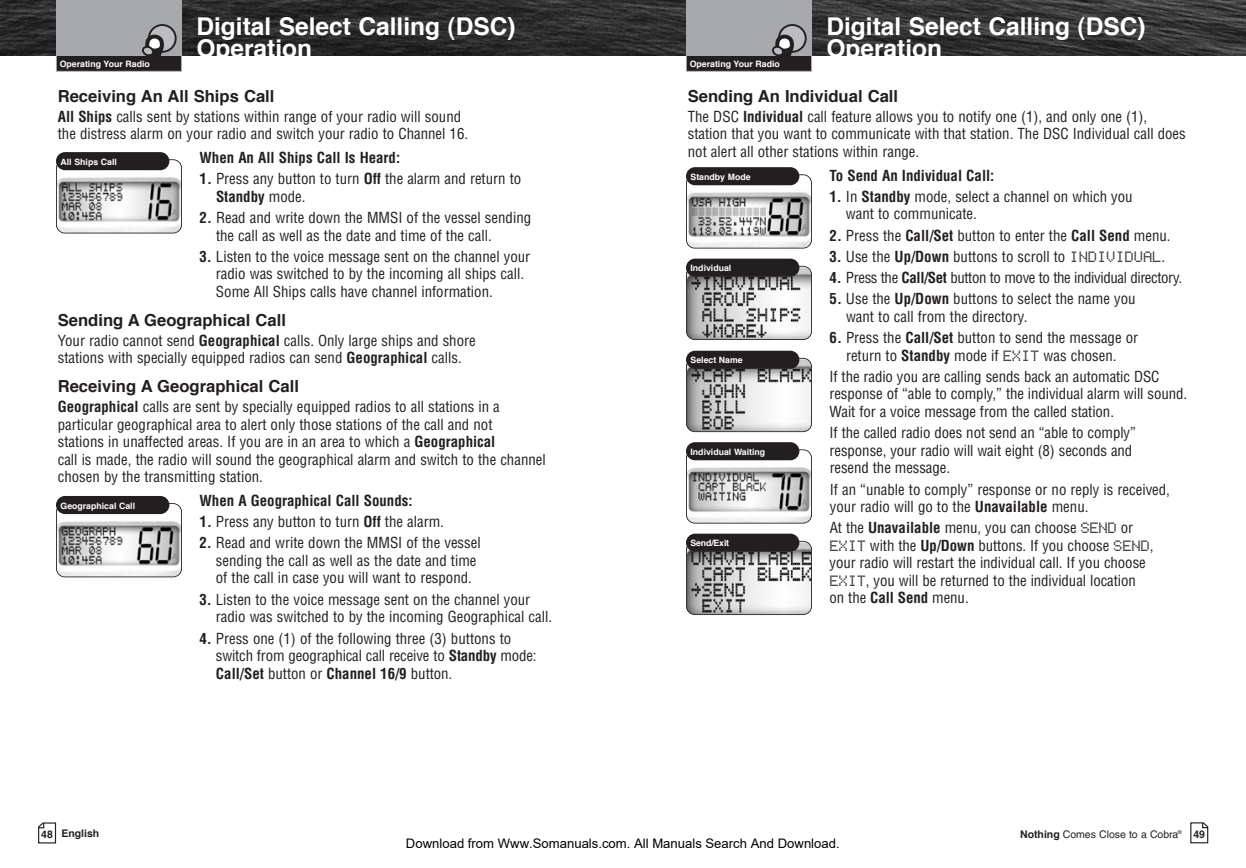
<style>
.page{position:relative;width:1246px;height:868px;background:#fff}
.page>*{position:absolute;margin:0;border:0;box-sizing:border-box;transform-origin:0 0}
.t1{font:700 24.5px/22.8px "Helvetica";color:#fff}
.t2{font:700 16.62px "Helvetica";color:#231f20}
.t3{font:condensed 14.88px/17.5px "Helvetica";color:#231f20}
.t4{font:700 condensed 14.88px "Helvetica";color:#231f20}
.t5{font:condensed 14.88px "Helvetica";letter-spacing:-.025em;color:#231f20}
.t6{font:13.12px "Arial";color:#000}
.t7{font:10.5px "Helvetica LT Std";color:#231f20}
.t8{font:700 10.5px "Helvetica";color:#231f20}
.t9{font:700 8.75px "Helvetica";color:#fff}
.s1{font-weight:700}
.s2{font-family:"Bubbledot ICG Fine Positive";font-stretch:normal;font-size:16.62px}
.s3{font-family:"Helvetica";font-weight:700}
</style>
<div class="page">
<svg style="left:38px;top:822px;width:19px;height:21px"></svg>
<img style="left:623px;top:0;width:623px;height:56px">
<svg style="left:1190px;top:822px;width:18px;height:21px"></svg>
<svg style="left:686px;top:266px;width:126px;height:74px"></svg>
<div style="left:686px;top:259px;width:113px;height:18px;background:#231f20;border-radius:9px"></div>
<svg style="left:686px;top:174px;width:126px;height:75px"></svg>
<div style="left:686px;top:167px;width:113px;height:18px;background:#231f20;border-radius:9px"></div>
<svg style="left:686px;top:358px;width:126px;height:74px"></svg>
<div style="left:686px;top:351px;width:113px;height:18px;background:#231f20;border-radius:9px"></div>
<svg style="left:686px;top:541px;width:126px;height:74px"></svg>
<div style="left:686px;top:534px;width:113px;height:18px;background:#231f20;border-radius:9px"></div>
<div style="left:687px;top:55px;width:124px;height:16px;background:#231f20"></div>
<div style="left:686px;top:54px;width:126px;height:18px;border:1px solid #a8a9ad"></div>
<div style="left:686px;top:0;width:126px;height:56px;background:#a8a9ad"></div>
<div style="left:779px;top:25px;width:27px;height:27px;background:#bcbdc0;border-radius:50%"></div>
<div style="left:778px;top:24px;width:29px;height:29px;border:2px solid #231f20;border-radius:50%"></div>
<svg style="left:772px;top:35px;width:22px;height:21px"></svg>
<svg style="left:686px;top:449px;width:126px;height:75px"></svg>
<div style="left:686px;top:442px;width:113px;height:18px;background:#231f20;border-radius:9px"></div>
<svg style="left:0;top:0;width:623px;height:56px;background:#2a2a2a"></svg>
<div style="left:57px;top:55px;width:124px;height:16px;background:#231f20"></div>
<div style="left:56px;top:54px;width:126px;height:18px;border:1px solid #a8a9ad"></div>
<div style="left:56px;top:0;width:126px;height:56px;background:#a8a9ad"></div>
<div style="left:149px;top:25px;width:27px;height:27px;background:#bcbdc0;border-radius:50%"></div>
<div style="left:148px;top:24px;width:29px;height:29px;border:2px solid #231f20;border-radius:50%"></div>
<svg style="left:142px;top:35px;width:22px;height:21px"></svg>
<svg style="left:56px;top:159px;width:126px;height:74px"></svg>
<div style="left:56px;top:152px;width:113px;height:18px;background:#231f20;border-radius:9px"></div>
<svg style="left:56px;top:503px;width:126px;height:74px"></svg>
<div style="left:56px;top:496px;width:113px;height:18px;background:#231f20;border-radius:9px"></div>
<h1 class="t1" style="left:196px;top:17px;width:321px">Digital Select Calling (DSC)<br>Operation</h1>
<p class="t2" style="left:58px;top:89px;width:218px">Receiving An All Ships Call</p>
<p class="t3" style="left:58px;top:108px;width:412px"><span class="s1">All Ships</span> calls sent by stations within range of your radio will sound the distress alarm on your radio and switch your radio to Channel 16.</p>
<p class="t4" style="left:200px;top:149px;width:202px">When An All Ships Call Is Heard:</p>
<p class="t3" style="left:216px;top:170px;width:307px;text-indent:-16px"><span class="s1">1.</span> Press any button to turn <span class="s1">Off</span> the alarm and return to<br><span class="s1">Standby</span> mode.</p>
<p class="t3" style="left:216px;top:209px;width:317px;text-indent:-16px"><span class="s1">2.</span> Read and write down the MMSI of the vessel sending the call as well as the date and time of the call.</p>
<p class="t3" style="left:216px;top:248px;width:316px;text-indent:-16px"><span class="s1">3.</span> Listen to the voice message sent on the channel your radio was switched to by the incoming all ships call.<br>Some All Ships calls have channel information.</p>
<p class="t2" style="left:58px;top:313px;width:230px">Sending A Geographical Call</p>
<p class="t3" style="left:58px;top:332px;width:419px">Your radio cannot send <span class="s1">Geographical</span> calls. Only large ships and shore stations with specially equipped radios can send <span class="s1">Geographical</span> calls.</p>
<p class="t2" style="left:58px;top:379px;width:243px">Receiving A Geographical Call</p>
<p class="t3" style="left:58px;top:398px;width:490px"><span class="s1">Geographical</span> calls are sent by specially equipped radios to all stations in a particular geographical area to alert only those stations of the call and not<br>stations in unaffected areas. If you are in an area to which a <span class="s1">Geographical<br></span>call is made, the radio will sound the geographical alarm and switch to the channel chosen by the transmitting station.</p>
<p class="t4" style="left:200px;top:492px;width:215px">When A Geographical Call Sounds:</p>
<p class="t3" style="left:200px;top:513px;width:246px"><span class="s1">1.</span> Press any button to turn <span class="s1">Off</span> the alarm.</p>
<p class="t3" style="left:216px;top:535px;width:266px;text-indent:-16px"><span class="s1">2.</span> Read and write down the MMSI of the vessel sending the call as well as the date and time of the call in case you will want to respond.</p>
<p class="t3" style="left:216px;top:591px;width:338px;text-indent:-16px"><span class="s1">3.</span> Listen to the voice message sent on the channel your radio was switched to by the incoming Geographical call.</p>
<p class="t3" style="left:216px;top:630px;width:322px;text-indent:-16px"><span class="s1">4.</span> Press one (1) of the following three (3) buttons to switch from geographical call receive to <span class="s1">Standby</span> mode:<br><span class="s1">Call/Set</span> button or <span class="s1">Channel 16/9</span> button.</p>
<p class="t9" style="left:60px;top:60px;width:92px">Operating Your Radio</p>
<p class="t9" style="left:61px;top:158px;width:58px">All Ships Call</p>
<p class="t9" style="left:61px;top:502px;width:76px">Geographical Call</p>
<p class="t9" style="left:690px;top:60px;width:92px">Operating Your Radio</p>
<h1 class="t1" style="left:826px;top:17px;width:321px">Digital Select Calling (DSC)<br>Operation</h1>
<p class="t2" style="left:688px;top:89px;width:212px">Sending An Individual Call</p>
<p class="t3" style="left:688px;top:108px;width:500px">The DSC <span class="s1">Individual</span> call feature allows you to notify one (1), and only one (1), station that you want to communicate with that station. The DSC Individual call does not alert all other stations within range.</p>
<p class="t4" style="left:830px;top:167px;width:166px">To Send An Individual Call:</p>
<p class="t3" style="left:846px;top:188px;width:288px;text-indent:-16px"><span class="s1">1.</span> In <span class="s1">Standby</span> mode, select a channel on which you want to communicate.</p>
<p class="t3" style="left:830px;top:227px;width:343px"><span class="s1">2.</span> Press the <span class="s1">Call/Set</span> button to enter the <span class="s1">Call Send</span> menu.</p>
<p class="t3" style="left:830px;top:248px;width:337px"><span class="s1">3.</span> Use the <span class="s1">Up/Down</span> buttons to scroll to <span class="s2">INDIVIDUAL</span>.</p>
<p class="t5" style="left:830px;top:269px;width:354px"><span class="s1">4.</span> Press the <span class="s1">Call/Set</span> button to move to the individual directory.</p>
<p class="t3" style="left:846px;top:291px;width:291px;text-indent:-16px"><span class="s1">5.</span> Use the <span class="s1">Up/Down</span> buttons to select the name you want to call from the directory.</p>
<p class="t3" style="left:830px;top:329px;width:310px;text-align:center"><span class="s1">6.</span> Press the <span class="s1">Call/Set</span> button to send the message or return to <span class="s1">Standby</span> mode if <span class="s2">EXIT</span> was chosen.</p>
<p class="t3" style="left:830px;top:368px;width:359px">If the radio you are calling sends back an automatic DSC response of “able to comply,” the individual alarm will sound.<br>Wait for a voice message from the called station.</p>
<p class="t3" style="left:830px;top:424px;width:308px">If the called radio does not send an “able to comply” response, your radio will wait eight (8) seconds and resend the message.</p>
<p class="t3" style="left:830px;top:481px;width:342px">If an “unable to comply” response or no reply is received, your radio will go to the <span class="s1">Unavailable</span> menu.</p>
<p class="t3" style="left:830px;top:519px;width:325px">At the <span class="s1">Unavailable</span> menu, you can choose <span class="s2">SEND</span> or <span class="s2">EXIT</span> with the <span class="s1">Up/Down</span> buttons. If you choose <span class="s2">SEND</span>, your radio will restart the individual call. If you choose <span class="s2">EXIT</span>, you will be returned to the individual location on the <span class="s1">Call Send</span> menu.</p>
<p class="t9" style="left:691px;top:173px;width:62px">Standby Mode</p>
<p class="t9" style="left:691px;top:264px;width:42px">Individual</p>
<p class="t9" style="left:691px;top:357px;width:54px">Select Name</p>
<p class="t9" style="left:691px;top:448px;width:76px">Individual Waiting</p>
<p class="t9" style="left:691px;top:539px;width:40px">Send/Exit</p>
<p class="t8" style="left:41px;top:829px;width:60px">48 English</p>
<p class="t6" style="left:406px;top:836px;width:435px">Download from Www.Somanuals.com. All Manuals Search And Download.</p>
<p class="t7" style="left:1020px;top:830px;width:163px"><span class="s3">Nothing</span> Comes Close to a Cobra<sup>®</sup></p>
<p class="t8" style="left:1193px;top:830px;width:13px">49</p>
</div>
